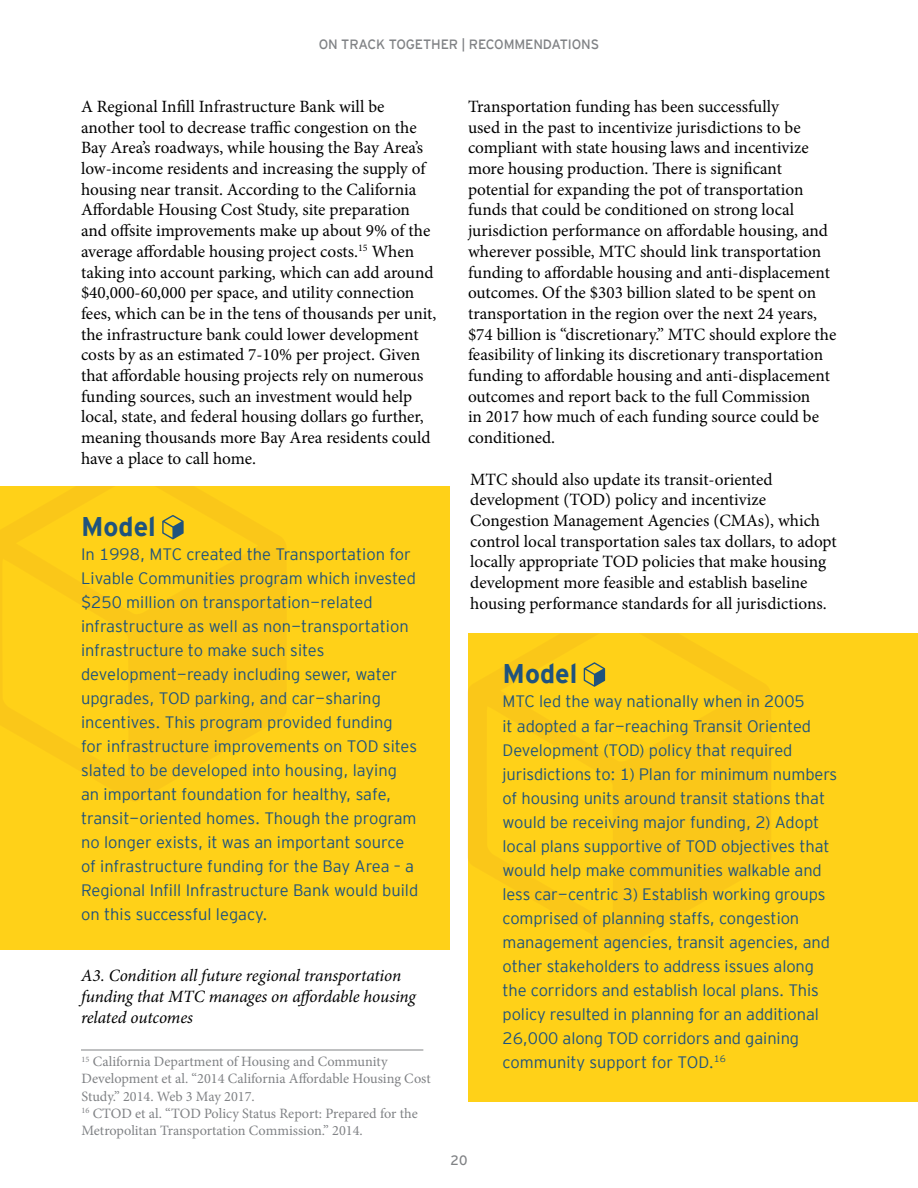
<style>
.page{position:relative;width:918px;height:1188px;background:#fff}
.page>*{position:absolute;margin:0;border:0;box-sizing:border-box;transform-origin:0 0}
.t1{font:700 27px "Interstate Mono";color:#1f537e}
.t2{font:17.25px/20.7px "Minion Pro";color:#000}
.t3{font:italic 17.25px/20.7px "Minion Pro";letter-spacing:-.01em;color:#000}
.t4{font:16.5px/24px "Interstate Mono Lgt";letter-spacing:-.005em;color:#1f537e}
.t5{font:14.25px/17.1px "Minion Pro";color:#808285}
.t6{font:13.5px "Interstate Mono";letter-spacing:-.01em;color:#808285}
.t7{font:9.6px "Interstate Mono Lgt";color:#1f537e}
.t8{font:8.25px "Minion Pro";color:#808285}
</style>
<div class="page">
<div style="left:468px;top:633px;width:450px;height:469px;background:#ffd118"></div>
<svg style="left:584px;top:662px;width:21px;height:25px"></svg>
<hr style="left:81px;top:1050px;width:342px;height:1px;background:#808285">
<div style="left:0;top:486px;width:450px;height:463px;background:#ffd118"></div>
<svg style="left:162px;top:515px;width:22px;height:24px"></svg>
<p class="t6" style="left:319px;top:37px;width:282px">ON TRACK TOGETHER | RECOMMENDATIONS</p>
<p class="t2" style="left:81px;top:96px;width:357px">A Regional Infill Infrastructure Bank will be another tool to decrease traffic congestion on the Bay Area’s roadways, while housing the Bay Area’s low-income residents and increasing the supply of housing near transit. According to the California Affordable Housing Cost Study, site preparation and offsite improvements make up about 9% of the average affordable housing project costs.<sup>15</sup> When taking into account parking, which can add around $40,000-60,000 per space, and utility connection fees, which can be in the tens of thousands per unit, the infrastructure bank could lower development costs by as an estimated 7-10% per project. Given that affordable housing projects rely on numerous funding sources, such an investment would help local, state, and federal housing dollars go further, meaning thousands more Bay Area residents could have a place to call home.</p>
<p class="t2" style="left:468px;top:96px;width:370px">Transportation funding has been successfully<br>used in the past to incentivize jurisdictions to be compliant with state housing laws and incentivize more housing production. There is significant potential for expanding the pot of transportation funds that could be conditioned on strong local jurisdiction performance on affordable housing, and wherever possible, MTC should link transportation funding to affordable housing and anti-displacement outcomes. Of the $303 billion slated to be spent on transportation in the region over the next 24 years, $74 billion is “discretionary.” MTC should explore the feasibility of linking its discretionary transportation funding to affordable housing and anti-displacement outcomes and report back to the full Commission<br>in 2017 how much of each funding source could be conditioned.</p>
<p class="t2" style="left:470px;top:469px;width:368px">MTC should also update its transit-oriented development (TOD) policy and incentivize Congestion Management Agencies (CMAs), which control local transportation sales tax dollars, to adopt locally appropriate TOD policies that make housing development more feasible and establish baseline housing performance standards for all jurisdictions.</p>
<h1 class="t1" style="left:81px;top:512px;width:76px">Model</h1>
<p class="t4" style="left:81px;top:542px;width:339px">In 1998, MTC created the Transportation for Livable Communities program which invested $250 million on transportation-related infrastructure as well as non-transportation infrastructure to make such sites development-ready including sewer, water upgrades, TOD parking, and car-sharing incentives. This program provided funding for infrastructure improvements on TOD sites slated to be developed into housing, laying an important foundation for healthy, safe, transit-oriented homes. Though the program no longer exists, it was an important source of infrastructure funding for the Bay Area – a Regional Infill Infrastructure Bank would build on this successful legacy.</p>
<h1 class="t1" style="left:503px;top:659px;width:76px">Model</h1>
<p class="t4" style="left:503px;top:690px;width:336px">MTC led the way nationally when in 2005<br>it adopted a far-reaching Transit Oriented Development (TOD) policy that required jurisdictions to: 1) Plan for minimum numbers of housing units around transit stations that would be receiving major funding, 2) Adopt local plans supportive of TOD objectives that would help make communities walkable and less car-centric 3) Establish working groups comprised of planning staffs, congestion management agencies, transit agencies, and other stakeholders to address issues along the corridors and establish local plans. This policy resulted in planning for an additional 26,000 along TOD corridors and gaining community support for TOD.</p>
<p class="t3" style="left:81px;top:966px;width:336px">A3. Condition all future regional transportation funding that MTC manages on affordable housing related outcomes</p>
<p class="t8" style="left:82px;top:1053px;width:9px">15</p>
<p class="t7" style="left:714px;top:1053px;width:13px">16</p>
<p class="t5" style="left:82px;top:1053px;width:351px;text-indent:11px">California Department of Housing and Community Development et al. “2014 California Affordable Housing Cost Study.” 2014. Web 3 May 2017.<br><sup>16</sup> CTOD et al. “TOD Policy Status Report: Prepared for the Metropolitan Transportation Commission.” 2014.</p>
<p class="t6" style="left:451px;top:1152px;width:18px">20</p>
</div>
